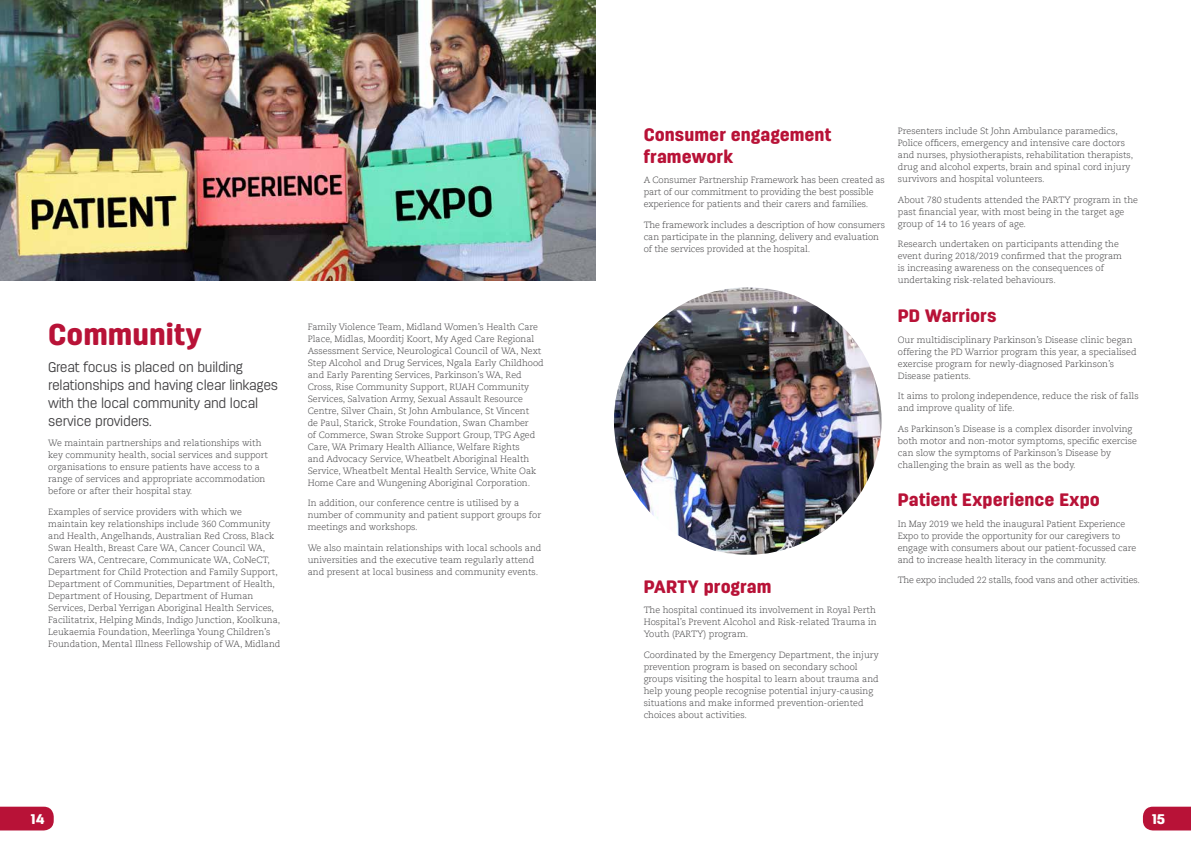
<style>
.page{position:relative;width:1191px;height:842px;background:#fff}
.page>*{position:absolute;margin:0;border:0;box-sizing:border-box;transform-origin:0 0}
.t1{font:900 30px "Antartida Rounded";color:#b81237}
.t2{font:900 18px/21.6px "Antartida Rounded";color:#b81237}
.t3{font:300 14px/18px "Antartida Rounded";letter-spacing:-.02em;color:#414042}
.t4{font:900 14px "Antartida Rounded";color:#fff;scale:1.05 1}
.t5{font:300 9px/12px "Caecilia LT Std";color:#414042}
.t6{font:300 9px "Caecilia LT Std";letter-spacing:-.02em;color:#414042}
</style>
<div class="page">
<svg style="left:0;top:807px;width:54px;height:23px"></svg>
<svg style="left:1143px;top:807px;width:48px;height:23px"></svg>
<img style="left:0;top:0;width:595px;height:281px">
<img style="left:614px;top:287px;width:267px;height:268px;border-radius:134px">
<h1 class="t1" style="left:48px;top:318px;width:155px">Community</h1>
<h3 class="t3" style="left:48px;top:358px;width:231px">Great focus is placed on building relationships and having clear linkages with the local community and local service providers.</h3>
<p class="t5" style="left:48px;top:437px;width:221px">We maintain partnerships and relationships with key community health, social services and support organisations to ensure patients have access to a range of services and appropriate accommodation before or after their hospital stay.</p>
<p class="t5" style="left:48px;top:506px;width:234px">Examples of service providers with which we maintain key relationships include 360 Community and Health, Angelhands, Australian Red Cross, Black Swan Health, Breast Care WA, Cancer Council WA, Carers WA, Centrecare, Communicate WA, CoNeCT, Department for Child Protection and Family Support, Department of Communities, Department of Health, Department of Housing, Department of Human Services, Derbal Yerrigan Aboriginal Health Services, Facilitatrix, Helping Minds, Indigo Junction, Koolkuna, Leukaemia Foundation, Meerlinga Young Children’s Foundation, Mental Illness Fellowship of WA, Midland</p>
<p class="t5" style="left:308px;top:321px;width:238px">Family Violence Team, Midland Women’s Health Care Place, Midlas, Moorditj Koort, My Aged Care Regional Assessment Service, Neurological Council of WA, Next Step Alcohol and Drug Services, Ngala Early Childhood and Early Parenting Services, Parkinson’s WA, Red Cross, Rise Community Support, RUAH Community Services, Salvation Army, Sexual Assault Resource Centre, Silver Chain, St John Ambulance, St Vincent<br>de Paul, Starick, Stroke Foundation, Swan Chamber<br>of Commerce, Swan Stroke Support Group, TPG Aged Care, WA Primary Health Alliance, Welfare Rights<br>and Advocacy Service, Wheatbelt Aboriginal Health Service, Wheatbelt Mental Health Service, White Oak Home Care and Wungening Aboriginal Corporation.</p>
<p class="t5" style="left:308px;top:497px;width:235px">In addition, our conference centre is utilised by a number of community and patient support groups for meetings and workshops.</p>
<p class="t5" style="left:308px;top:542px;width:235px">We also maintain relationships with local schools and universities and the executive team regularly attend and present at local business and community events.</p>
<h2 class="t2" style="left:643px;top:124px;width:189px">Consumer engagement framework</h2>
<p class="t5" style="left:643px;top:174px;width:243px">A Consumer Partnership Framework has been created as part of our commitment to providing the best possible experience for patients and their carers and families.</p>
<p class="t5" style="left:643px;top:219px;width:243px">The framework includes a description of how consumers can participate in the planning, delivery and evaluation of the services provided at the hospital.</p>
<h2 class="t2" style="left:643px;top:576px;width:129px">PARTY program</h2>
<p class="t5" style="left:643px;top:604px;width:234px;text-align:justify">The hospital continued its involvement in Royal Perth Hospital’s Prevent Alcohol and Risk-related Trauma in Youth (PARTY) program.</p>
<p class="t5" style="left:643px;top:649px;width:237px">Coordinated by the Emergency Department, the injury prevention program is based on secondary school groups visiting the hospital to learn about trauma and help young people recognise potential injury-causing situations and make informed prevention-oriented choices about activities.</p>
<p class="t5" style="left:897px;top:126px;width:237px">Presenters include St John Ambulance paramedics, Police officers, emergency and intensive care doctors and nurses, physiotherapists, rehabilitation therapists, drug and alcohol experts, brain and spinal cord injury survivors and hospital volunteers.</p>
<p class="t5" style="left:897px;top:194px;width:242px">About 780 students attended the PARTY program in the past financial year, with most being in the target age group of 14 to 16 years of age.</p>
<p class="t5" style="left:897px;top:239px;width:226px">Research undertaken on participants attending the event during 2018/2019 confirmed that the program is increasing awareness on the consequences of undertaking risk-related behaviours.</p>
<h2 class="t2" style="left:897px;top:305px;width:100px">PD Warriors</h2>
<p class="t5" style="left:897px;top:334px;width:240px">Our multidisciplinary Parkinson’s Disease clinic began offering the PD Warrior program this year, a specialised exercise program for newly-diagnosed Parkinson’s Disease patients.</p>
<p class="t5" style="left:897px;top:390px;width:242px">It aims to prolong independence, reduce the risk of falls and improve quality of life.</p>
<p class="t5" style="left:897px;top:423px;width:241px">As Parkinson’s Disease is a complex disorder involving both motor and non-motor symptoms, specific exercise can slow the symptoms of Parkinson’s Disease by challenging the brain as well as the body.</p>
<h2 class="t2" style="left:897px;top:489px;width:204px">Patient Experience Expo</h2>
<p class="t5" style="left:897px;top:518px;width:240px">In May 2019 we held the inaugural Patient Experience Expo to provide the opportunity for our caregivers to engage with consumers about our patient-focussed care and to increase health literacy in the community.</p>
<p class="t6" style="left:897px;top:575px;width:243px">The expo included 22 stalls, food vans and other activities.</p>
<h3 class="t4" style="left:31px;top:811px;width:14px">14</h3>
<h3 class="t4" style="left:1152px;top:811px;width:14px">15</h3>
</div>
